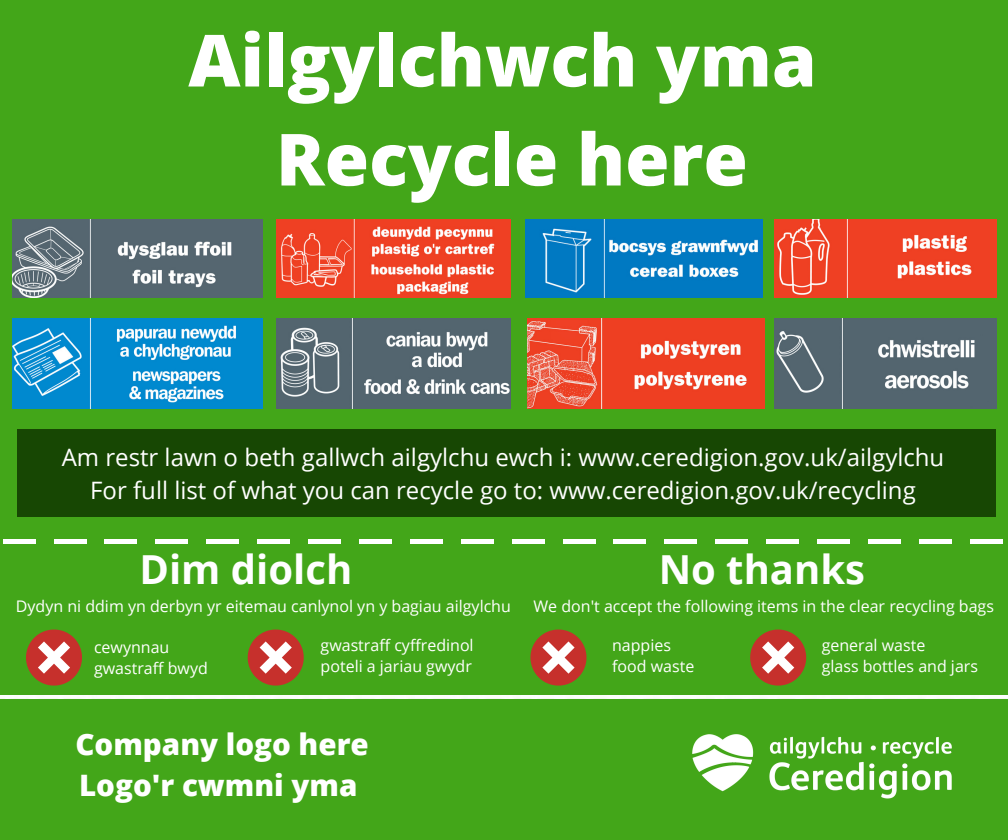
<style>
.page{position:relative;width:1008px;height:840px;background:#43a619}
.page>*{position:absolute;margin:0;border:0;box-sizing:border-box;transform-origin:0 0}
.t1{font:800 72px "Open Sans";color:#fff}
.t2{font:72px "Open Sans";color:#fff}
.t3{font:700 40px "Open Sans";color:#fff}
.t4{font:800 29.6px "Open Sans";color:#fff}
.t5{font:24px "Open Sans";color:#fff}
.t6{font:16px "Open Sans";color:#fff}
</style>
<div class="page">
<img style="left:692px;top:734px;width:260px;height:65px">
<img style="left:277px;top:318px;width:234px;height:90px">
<img style="left:774px;top:219px;width:222px;height:78px">
<img style="left:12px;top:318px;width:250px;height:90px">
<img style="left:12px;top:219px;width:250px;height:78px">
<img style="left:526px;top:219px;width:237px;height:78px">
<img style="left:277px;top:219px;width:234px;height:78px">
<img style="left:528px;top:318px;width:237px;height:90px">
<div style="left:17px;top:429px;width:979px;height:88px;background:#174703"></div>
<svg style="left:26px;top:630px;width:56px;height:56px"></svg>
<img style="left:774px;top:318px;width:222px;height:90px">
<svg style="left:248px;top:630px;width:56px;height:56px"></svg>
<svg style="left:530px;top:630px;width:56px;height:56px"></svg>
<svg style="left:750px;top:630px;width:56px;height:56px"></svg>
<hr style="left:0;top:696px;width:1008px;height:3px;background:#fdfefc">
<p class="t1" style="left:188px;top:10px;width:630px">Ailgylchwch yma</p>
<p class="t1" style="left:276px;top:109px;width:473px">Recycle here</p>
<p class="t5" style="left:62px;top:440px;width:884px">Am restr lawn o beth gallwch ailgylchu ewch i: www.ceredigion.gov.uk/ailgylchu</p>
<p class="t5" style="left:90px;top:473px;width:827px">For full list of what you can recycle go to: www.ceredigion.gov.uk/recycling</p>
<p class="t2" style="left:3px;top:455px;width:1001px">_ _ _ _ _ _ _ _ _ _ _ _ _ _ _ _ _ _ _ _</p>
<p class="t3" style="left:140px;top:541px;width:214px">Dim diolch</p>
<p class="t3" style="left:659px;top:541px;width:208px">No thanks</p>
<p class="t6" style="left:16px;top:595px;width:497px">Dydyn ni ddim yn derbyn yr eitemau canlynol yn y bagiau ailgylchu</p>
<p class="t6" style="left:534px;top:595px;width:462px">We don't accept the following items in the clear recycling bags</p>
<p class="t6" style="left:94px;top:635px;width:77px">cewynnau</p>
<p class="t6" style="left:94px;top:656px;width:115px">gwastraff bwyd</p>
<p class="t6" style="left:321px;top:634px;width:155px">gwastraff cyffredinol</p>
<p class="t6" style="left:321px;top:655px;width:153px">poteli a jariau gwydr</p>
<p class="t4" style="left:75px;top:724px;width:295px">Company logo here</p>
<p class="t4" style="left:79px;top:765px;width:280px">Logo'r cwmni yma</p>
<p class="t6" style="left:612px;top:634px;width:60px">nappies</p>
<p class="t6" style="left:612px;top:655px;width:84px">food waste</p>
<p class="t6" style="left:822px;top:634px;width:105px">general waste</p>
<p class="t6" style="left:822px;top:655px;width:158px">glass bottles and jars</p>
</div>
